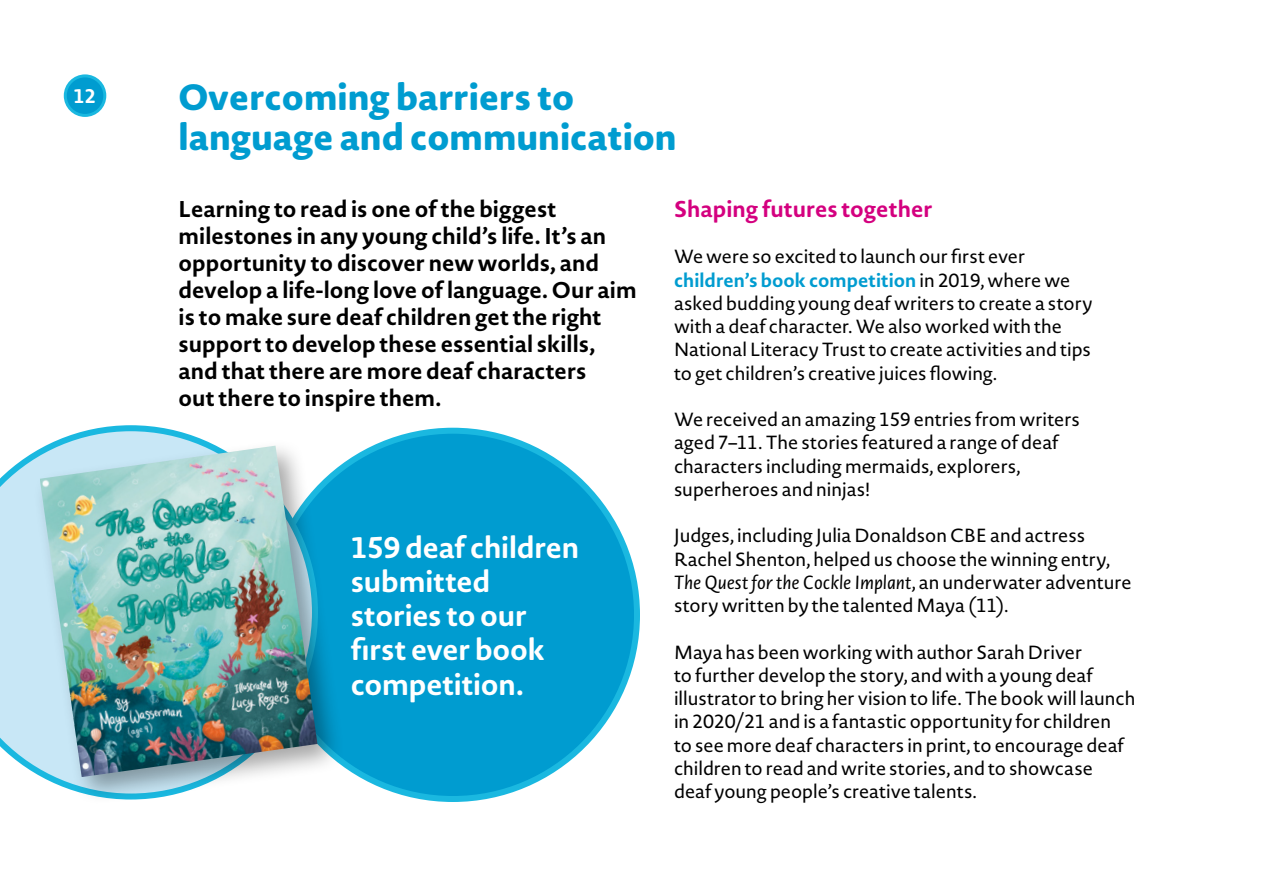
<style>
.page{position:relative;width:1263px;height:893px;background:#fff}
.page>*{position:absolute;margin:0;border:0;box-sizing:border-box;transform-origin:0 0}
.t1{font:800 36px/40.5px "Novel Sans Rd Pro";color:#009cd0}
.t2{font:700 29.4px/34.2px "Novel Sans Rd Pro";letter-spacing:-.005em;color:#fff}
.t3{font:700 22.5px/27px "Novel Sans Pro";color:#000}
.t4{font:700 22.5px "Novel Sans Rd Pro";color:#d4007f}
.t5{font:700 19.5px "Novel Sans Rd Pro";color:#fff}
.t6{font:18.75px/23.2px "Novel Sans Pro";color:#000}
.s1{font-weight:700;color:#009cd0}
.s2{font-style:italic}
</style>
<div class="page">
<hr style="left:1262px;top:0;width:1px;height:893px;background:#009cd0">
<div style="left:269px;top:431px;width:368px;height:368px;background:#009cd0;border-radius:50%"></div>
<svg style="left:0;top:425px;width:201px;height:347px"></svg>
<div style="left:65px;top:76px;width:40px;height:39px;background:#009cd0;border-radius:50%"></div>
<div style="left:64px;top:74px;width:42px;height:43px;border:3px solid #1ab8e0;border-radius:50%"></div>
<div style="left:33px;top:439px;width:313px;height:366px;background:#000;opacity:.35"></div>
<img style="left:40px;top:446px;width:277px;height:331px">
<p class="t5" style="left:74px;top:82px;width:24px">12</p>
<h1 class="t1" style="left:179px;top:75px;width:500px">Overcoming barriers to language and communication</h1>
<p class="t3" style="left:179px;top:195px;width:460px">Learning to read is one of the biggest milestones in any young child’s life. It’s an opportunity to discover new worlds, and develop a life-long love of language. Our aim is to make sure deaf children get the right support to develop these essential skills, and that there are more deaf characters<br>out there to inspire them.</p>
<h2 class="t2" style="left:351px;top:529px;width:230px">159 deaf children submitted stories to our first ever book competition.</h2>
<p class="t4" style="left:674px;top:193px;width:260px">Shaping futures together</p>
<p class="t6" style="left:674px;top:245px;width:420px">We were so excited to launch our first ever <span class="s1">children’s book competition</span> in 2019, where we asked budding young deaf writers to create a story with a deaf character. We also worked with the National Literacy Trust to create activities and tips to get children’s creative juices flowing.</p>
<p class="t6" style="left:674px;top:407px;width:408px">We received an amazing 159 entries from writers aged 7–11. The stories featured a range of deaf characters including mermaids, explorers, superheroes and ninjas!</p>
<p class="t6" style="left:674px;top:524px;width:459px">Judges, including Julia Donaldson CBE and actress Rachel Shenton, helped us choose the winning entry, <span class="s2">The Quest for the Cockle Implant</span>, an underwater adventure story written by the talented Maya (11).</p>
<p class="t6" style="left:674px;top:640px;width:463px">Maya has been working with author Sarah Driver<br>to further develop the story, and with a young deaf illustrator to bring her vision to life. The book will launch in 2020/21 and is a fantastic opportunity for children<br>to see more deaf characters in print, to encourage deaf children to read and write stories, and to showcase<br>deaf young people’s creative talents.</p>
</div>
